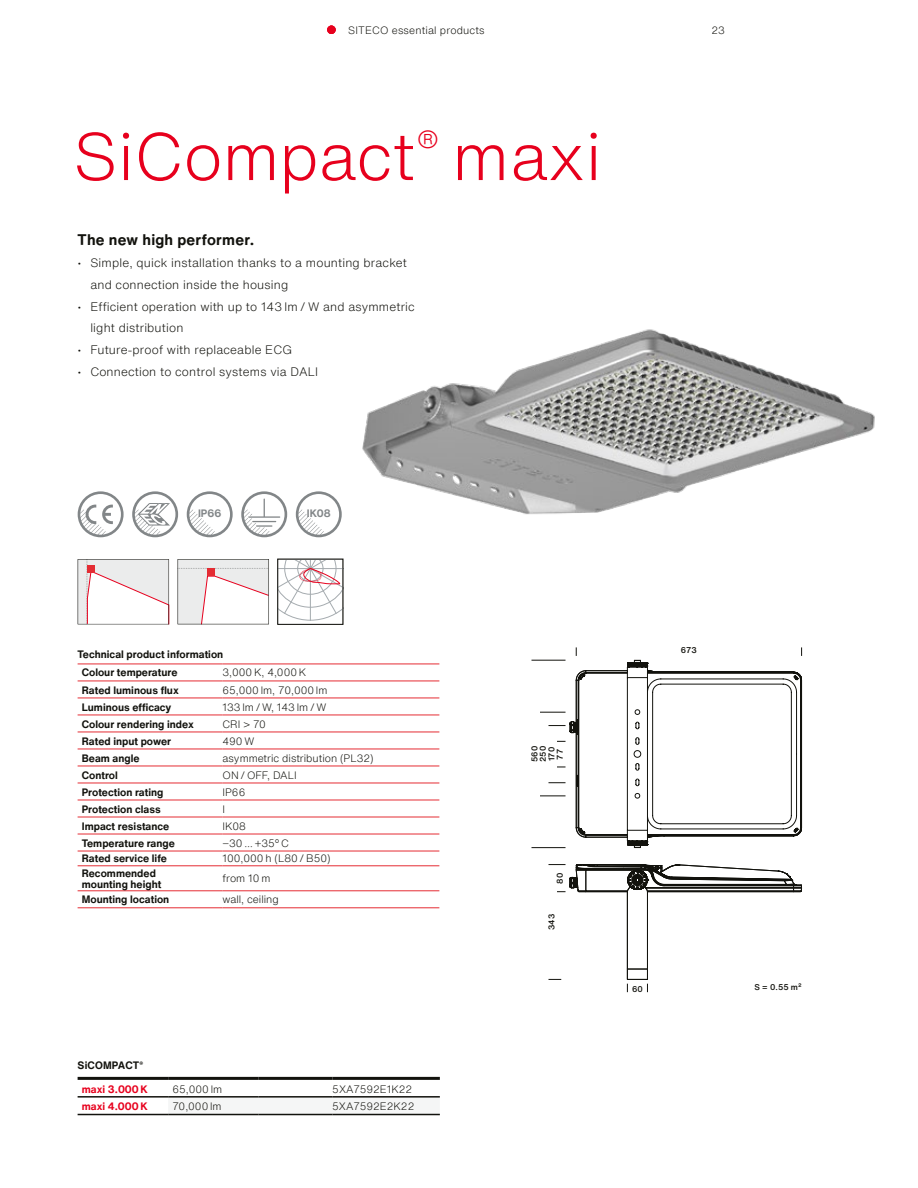
<style>
.page{position:relative;width:918px;height:1188px;background:#fff}
.page>*{position:absolute;margin:0;border:0;box-sizing:border-box;transform-origin:0 0}
.t1{font:300 66px "Helvetica Now Text";color:#e7001d}
.t2{font:700 15px "Helvetica Now Text";letter-spacing:.015em;color:#12120d}
.t3{font:300 12px/21.8px "Helvetica Now Text";letter-spacing:.015em;color:#12120d}
.t4{font:700 10.5px/18.9px "Helvetica Now Text";color:#12120d}
.t5{font:300 10.5px "Helvetica Now Text";color:#12120d}
.t6{font:700 10.5px "Helvetica Now Text";color:#e7001d}
.t7{font:700 10.5px "Helvetica Now Text";color:#828688}
.t8{font:500 8.25px/8.6px "Helvetica Now Text";letter-spacing:.015em;color:#12120d}
</style>
<div class="page">
<svg style="left:187px;top:491px;width:46px;height:46px"></svg>
<svg style="left:296px;top:491px;width:38px;height:46px"></svg>
<svg style="left:78px;top:491px;width:46px;height:46px"></svg>
<svg style="left:132px;top:491px;width:46px;height:46px"></svg>
<svg style="left:78px;top:559px;width:91px;height:65px"></svg>
<svg style="left:178px;top:559px;width:91px;height:66px"></svg>
<div style="left:207px;top:569px;width:8px;height:7px;background:#e42c33"></div>
<svg style="left:280px;top:561px;width:61px;height:60px"></svg>
<svg style="left:241px;top:491px;width:46px;height:46px"></svg>
<img style="left:334px;top:329px;width:541px;height:238px">
<div style="left:327px;top:26px;width:9px;height:8px;background:#e7001d;border-radius:50%"></div>
<hr style="left:78px;top:664px;width:145px;height:1px;background:#e52c33">
<hr style="left:223px;top:664px;width:216px;height:1px;background:#e52c33">
<hr style="left:78px;top:681px;width:145px;height:1px;background:#e52c33">
<hr style="left:223px;top:681px;width:216px;height:1px;background:#e52c33">
<hr style="left:78px;top:698px;width:145px;height:1px;background:#e52c33">
<hr style="left:223px;top:698px;width:216px;height:1px;background:#e52c33">
<hr style="left:78px;top:715px;width:145px;height:1px;background:#e52c33">
<hr style="left:223px;top:715px;width:216px;height:1px;background:#e52c33">
<hr style="left:78px;top:732px;width:145px;height:1px;background:#e52c33">
<hr style="left:78px;top:749px;width:145px;height:1px;background:#e52c33">
<hr style="left:223px;top:732px;width:216px;height:1px;background:#e52c33">
<hr style="left:223px;top:749px;width:216px;height:1px;background:#e52c33">
<hr style="left:78px;top:766px;width:145px;height:1px;background:#e52c33">
<hr style="left:78px;top:783px;width:145px;height:1px;background:#e52c33">
<hr style="left:78px;top:800px;width:145px;height:1px;background:#e52c33">
<hr style="left:78px;top:817px;width:145px;height:1px;background:#e52c33">
<hr style="left:78px;top:834px;width:145px;height:1px;background:#e52c33">
<hr style="left:78px;top:851px;width:145px;height:1px;background:#e52c33">
<hr style="left:78px;top:865px;width:145px;height:1px;background:#e52c33">
<hr style="left:78px;top:890px;width:145px;height:1px;background:#e52c33">
<hr style="left:78px;top:907px;width:145px;height:1px;background:#e52c33">
<hr style="left:223px;top:766px;width:216px;height:1px;background:#e52c33">
<hr style="left:223px;top:783px;width:216px;height:1px;background:#e52c33">
<hr style="left:223px;top:800px;width:216px;height:1px;background:#e52c33">
<hr style="left:223px;top:817px;width:216px;height:1px;background:#e52c33">
<hr style="left:223px;top:834px;width:216px;height:1px;background:#e52c33">
<hr style="left:223px;top:851px;width:216px;height:1px;background:#e52c33">
<hr style="left:223px;top:865px;width:216px;height:1px;background:#e52c33">
<hr style="left:223px;top:890px;width:216px;height:1px;background:#e52c33">
<hr style="left:223px;top:907px;width:216px;height:1px;background:#e52c33">
<svg style="left:168px;top:1113px;width:272px;height:1px"></svg>
<hr style="left:78px;top:1077px;width:90px;height:3px;background:#12120d">
<hr style="left:168px;top:1077px;width:91px;height:3px;background:#12120d">
<hr style="left:259px;top:1077px;width:73px;height:3px;background:#12120d">
<hr style="left:332px;top:1077px;width:108px;height:3px;background:#12120d">
<hr style="left:78px;top:1114px;width:90px;height:1px;background:#12120d">
<hr style="left:78px;top:1096px;width:90px;height:2px;background:#12120d">
<hr style="left:168px;top:1096px;width:91px;height:2px;background:#12120d">
<hr style="left:259px;top:1096px;width:73px;height:2px;background:#12120d">
<hr style="left:332px;top:1096px;width:108px;height:2px;background:#12120d">
<hr style="left:168px;top:1114px;width:91px;height:1px;background:#12120d">
<hr style="left:259px;top:1114px;width:73px;height:1px;background:#12120d">
<hr style="left:332px;top:1114px;width:108px;height:1px;background:#12120d">
<hr style="left:532px;top:660px;width:34px;height:1px;background:#12120d">
<hr style="left:532px;top:847px;width:34px;height:1px;background:#12120d">
<svg style="left:540px;top:647px;width:262px;height:201px"></svg>
<svg style="left:549px;top:864px;width:253px;height:128px"></svg>
<p class="t5" style="left:348px;top:22px;width:138px">SITECO essential products</p>
<p class="t5" style="left:711px;top:23px;width:15px">23</p>
<h1 class="t1" style="left:73px;top:107px;width:529px">SiCompact<sup>®</sup> maxi</h1>
<h2 class="t2" style="left:78px;top:229px;width:178px">The new high performer.</h2>
<p class="t3" style="left:90px;top:251px;width:318px;text-indent:-13px">• Simple, quick installation thanks to a mounting bracket and connection inside the housing</p>
<p class="t3" style="left:90px;top:295px;width:326px;text-indent:-13px">• Efficient operation with up to 143 lm / W and asymmetric light distribution</p>
<p class="t3" style="left:78px;top:338px;width:216px">• Future-proof with replaceable ECG</p>
<p class="t3" style="left:78px;top:360px;width:242px">• Connection to control systems via DALI</p>
<p class="t7" style="left:198px;top:505px;width:25px">IP66</p>
<p class="t7" style="left:307px;top:505px;width:26px">IK08</p>
<p class="t4" style="left:82px;top:644px;width:143px;text-indent:-4px">Technical product information<br>Colour temperature</p>
<p class="t5" style="left:223px;top:665px;width:85px">3,000 K, 4,000 K</p>
<p class="t4" style="left:82px;top:680px;width:98px">Rated luminous flux</p>
<p class="t5" style="left:223px;top:682px;width:106px">65,000 lm, 70,000 lm</p>
<p class="t4" style="left:82px;top:697px;width:91px">Luminous efficacy</p>
<p class="t5" style="left:223px;top:699px;width:105px">133 lm / W, 143 lm / W</p>
<p class="t4" style="left:82px;top:714px;width:114px">Colour rendering index</p>
<p class="t5" style="left:223px;top:716px;width:45px">CRI &gt; 70</p>
<p class="t4" style="left:82px;top:731px;width:91px">Rated input power</p>
<p class="t5" style="left:223px;top:733px;width:33px">490 W</p>
<p class="t4" style="left:82px;top:748px;width:59px">Beam angle</p>
<p class="t5" style="left:223px;top:750px;width:152px">asymmetric distribution (PL32)</p>
<p class="t4" style="left:82px;top:765px;width:38px">Control</p>
<p class="t5" style="left:223px;top:767px;width:76px">ON / OFF, DALI</p>
<p class="t4" style="left:82px;top:782px;width:83px">Protection rating</p>
<p class="t5" style="left:223px;top:784px;width:24px">IP66</p>
<p class="t4" style="left:82px;top:799px;width:80px">Protection class</p>
<p class="t5" style="left:223px;top:801px;width:4px">I</p>
<p class="t4" style="left:82px;top:816px;width:89px">Impact resistance</p>
<p class="t5" style="left:223px;top:818px;width:25px">IK08</p>
<p class="t4" style="left:82px;top:833px;width:95px">Temperature range</p>
<p class="t5" style="left:223px;top:835px;width:68px">−30 … +35° C</p>
<p class="t4" style="left:82px;top:849px;width:87px">Rated service life</p>
<p class="t5" style="left:223px;top:851px;width:110px">100,000 h (L80 / B50)</p>
<p class="t4" style="left:82px;top:868px;width:81px;line-height:10.5px">Recommended mounting height</p>
<p class="t5" style="left:223px;top:871px;width:49px">from 10 m</p>
<p class="t4" style="left:82px;top:890px;width:89px">Mounting location</p>
<p class="t5" style="left:223px;top:892px;width:58px">wall, ceiling</p>
<p class="t4" style="left:78px;top:1056px;width:67px">SiCOMPACT<sup>®</sup></p>
<p class="t6" style="left:82px;top:1081px;width:67px">maxi 3.000 K</p>
<p class="t5" style="left:172px;top:1081px;width:51px">65,000 lm</p>
<p class="t5" style="left:332px;top:1081px;width:82px">5XA7592E1K22</p>
<p class="t6" style="left:82px;top:1099px;width:67px">maxi 4.000 K</p>
<p class="t5" style="left:172px;top:1099px;width:51px">70,000 lm</p>
<p class="t5" style="left:332px;top:1099px;width:84px">5XA7592E2K22</p>
<p class="t8" style="left:530px;top:762px;width:18px;rotate:-90deg">560<br>250</p>
<p class="t8" style="left:555px;top:760px;width:12px;rotate:-90deg">77</p>
<p class="t8" style="left:547px;top:761px;width:16px;rotate:-90deg">170</p>
<p class="t8" style="left:555px;top:884px;width:12px;rotate:-90deg">80</p>
<p class="t8" style="left:547px;top:930px;width:18px;rotate:-90deg">343</p>
<p class="t8" style="left:681px;top:646px;width:17px">673</p>
<p class="t8" style="left:632px;top:984px;width:12px">60</p>
<p class="t8" style="left:754px;top:982px;width:49px">S = 0.55 m²</p>
</div>
